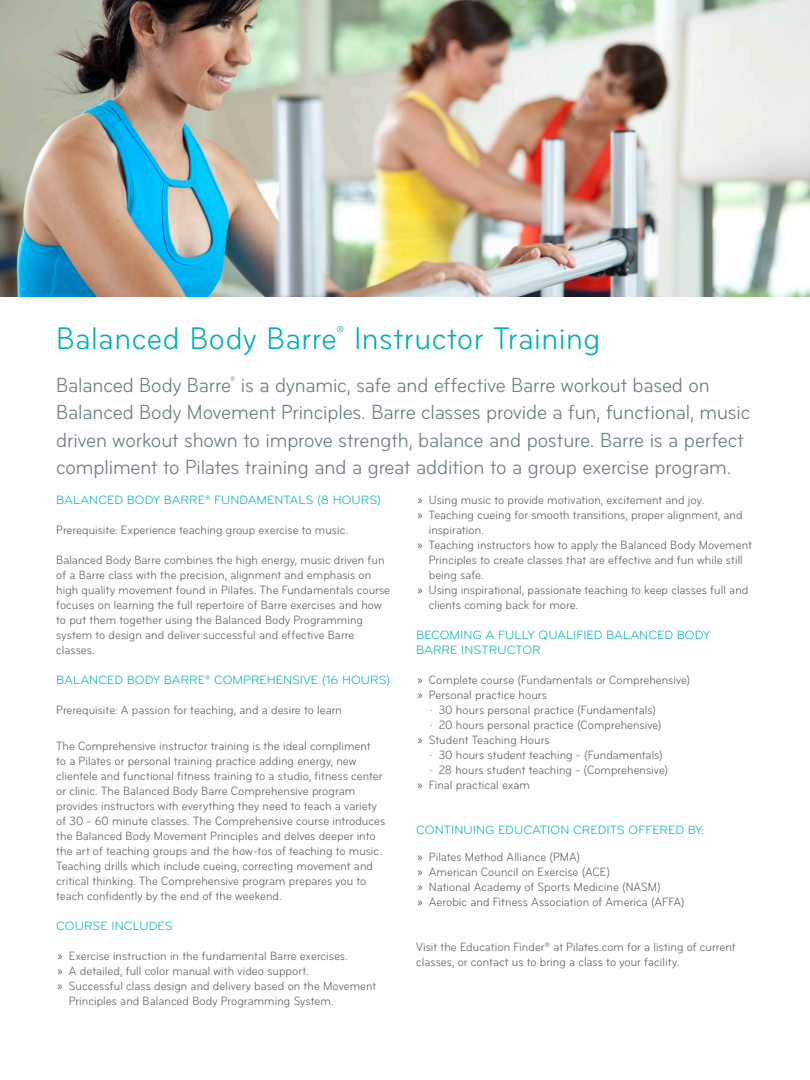
<style>
.page{position:relative;width:810px;height:1080px;background:#fff}
.page>*{position:absolute;margin:0;border:0;box-sizing:border-box;transform-origin:0 0}
.Header_1{font:condensed 32.5px "Bryant";letter-spacing:.015em;color:#00b2b0}
.Intro_Paragraph{font:condensed 21.25px/27.5px "Bryant";letter-spacing:-.005em;color:#6a7c81}
.Body_Text{font:condensed 12.5px/15px "Bryant";letter-spacing:.005em;color:#5f5f62}
.Body_Text-2{font:12.5px/15px "Bryant Pro";letter-spacing:.005em;color:#00b2b0}
.t1{font:condensed 12.5px "Bryant";letter-spacing:.005em;color:#5f6062}
.t2{font:condensed 12.5px/15px "Bryant";letter-spacing:.005em;color:#5f6163}
.Header_3{font:12.5px "Bryant Pro";letter-spacing:.005em;color:#00b2b0}
.s1{font-family:"Myriad Pro";font-stretch:normal}
.s2{font-family:"Myriad Pro";font-stretch:normal;color:#5f5f62}
.s3{color:#5f5f62}
</style>
<div class="page">
<img style="left:0;top:0;width:810px;height:297px">
<p class="Header_1" style="left:56px;top:320px;width:546px">Balanced Body Barre<sup>®</sup> Instructor Training</p>
<p class="Intro_Paragraph" style="left:56px;top:371px;width:695px">Balanced Body Barre<sup>®</sup> is a dynamic, safe and effective Barre workout based on Balanced Body Movement Principles. Barre classes provide a fun, functional, music driven workout shown to improve strength, balance and posture. Barre is a perfect compliment to Pilates training and a great addition to a group exercise program.</p>
<p class="Header_3" style="left:56px;top:493px;width:326px">BALANCED BODY BARRE® FUNDAMENTALS (8 HOURS)</p>
<p class="Body_Text" style="left:56px;top:523px;width:293px">Prerequisite: Experience teaching group exercise to music.</p>
<p class="Body_Text" style="left:56px;top:553px;width:335px">Balanced Body Barre combines the high energy, music driven fun of a Barre class with the precision, alignment and emphasis on high quality movement found in Pilates. The Fundamentals course focuses on learning the full repertoire of Barre exercises and how to put them together using the Balanced Body Programming system to design and deliver successful and effective Barre classes.</p>
<p class="Body_Text-2" style="left:56px;top:673px;width:336px">BALANCED BODY BARRE® COMPREHENSIVE (16 HOURS)</p>
<p class="Body_Text" style="left:56px;top:703px;width:287px">Prerequisite: A passion for teaching, and a desire to learn</p>
<p class="Body_Text" style="left:56px;top:739px;width:330px">The Comprehensive instructor training is the ideal compliment<br>to a Pilates or personal training practice adding energy, new clientele and functional fitness training to a studio, fitness center or clinic. The Balanced Body Barre Comprehensive program provides instructors with everything they need to teach a variety of 30 - 60 minute classes. The Comprehensive course introduces the Balanced Body Movement Principles and delves deeper into the art of teaching groups and the how-tos of teaching to music.<br>Teaching drills which include cueing, correcting movement and critical thinking. The Comprehensive program prepares you to teach confidently by the end of the weekend.</p>
<p class="Body_Text-2" style="left:56px;top:918px;width:118px">COURSE INCLUDES</p>
<p class="t1" style="left:58px;top:949px;width:292px"><span class="s1">»</span> Exercise instruction in the fundamental Barre exercises.</p>
<p class="t1" style="left:58px;top:964px;width:253px"><span class="s1">»</span> A detailed, full color manual with video support.</p>
<p class="t2" style="left:69px;top:979px;width:309px;text-indent:-11px"><span class="s2">»</span> <span class="s3">Successful class design and delivery based on</span> the Movement<br>Principles and Balanced Body Programming System.</p>
<p class="Body_Text" style="left:418px;top:493px;width:288px"><span class="s1">»</span> Using music to provide motivation, excitement and joy.</p>
<p class="Body_Text" style="left:429px;top:508px;width:315px;text-indent:-11px"><span class="s1">»</span> Teaching cueing for smooth transitions, proper alignment, and inspiration.</p>
<p class="Body_Text" style="left:429px;top:538px;width:325px;text-indent:-11px"><span class="s1">»</span> Teaching instructors how to apply the Balanced Body Movement<br>Principles to create classes that are effective and fun while still being safe.</p>
<p class="Body_Text" style="left:429px;top:583px;width:321px;text-indent:-11px"><span class="s1">»</span> Using inspirational, passionate teaching to keep classes full and clients coming back for more.</p>
<p class="Body_Text-2" style="left:416px;top:628px;width:295px">BECOMING A FULLY QUALIFIED BALANCED BODY<br>BARRE INSTRUCTOR</p>
<p class="Body_Text" style="left:418px;top:673px;width:274px"><span class="s1">»</span> Complete course (Fundamentals or Comprehensive)</p>
<p class="Body_Text" style="left:418px;top:688px;width:131px"><span class="s1">»</span> Personal practice hours</p>
<p class="Body_Text" style="left:430px;top:703px;width:228px">· 30 hours personal practice (Fundamentals)</p>
<p class="Body_Text" style="left:430px;top:718px;width:234px">· 20 hours personal practice (Comprehensive)</p>
<p class="Body_Text" style="left:418px;top:733px;width:134px"><span class="s1">»</span> Student Teaching Hours</p>
<p class="Body_Text" style="left:430px;top:748px;width:235px">· 30 hours student teaching - (Fundamentals)</p>
<p class="Body_Text" style="left:430px;top:763px;width:240px">· 28 hours student teaching - (Comprehensive)</p>
<p class="Body_Text" style="left:418px;top:778px;width:114px"><span class="s1">»</span> Final practical exam</p>
<p class="Header_3" style="left:416px;top:823px;width:290px">CONTINUING EDUCATION CREDITS OFFERED BY:</p>
<p class="Body_Text" style="left:418px;top:849px;width:164px"><span class="s1">»</span> Pilates Method Alliance (PMA)</p>
<p class="Body_Text" style="left:418px;top:864px;width:194px"><span class="s1">»</span> American Council on Exercise (ACE)</p>
<p class="Body_Text" style="left:418px;top:879px;width:245px"><span class="s1">»</span> National Academy of Sports Medicine (NASM)</p>
<p class="Body_Text" style="left:418px;top:894px;width:269px"><span class="s1">»</span> Aerobic and Fitness Association of America (AFFA)</p>
<p class="Body_Text" style="left:416px;top:939px;width:321px">Visit the Education Finder® at Pilates.com for a listing of current classes, or contact us to bring a class to your facility.</p>
</div>
